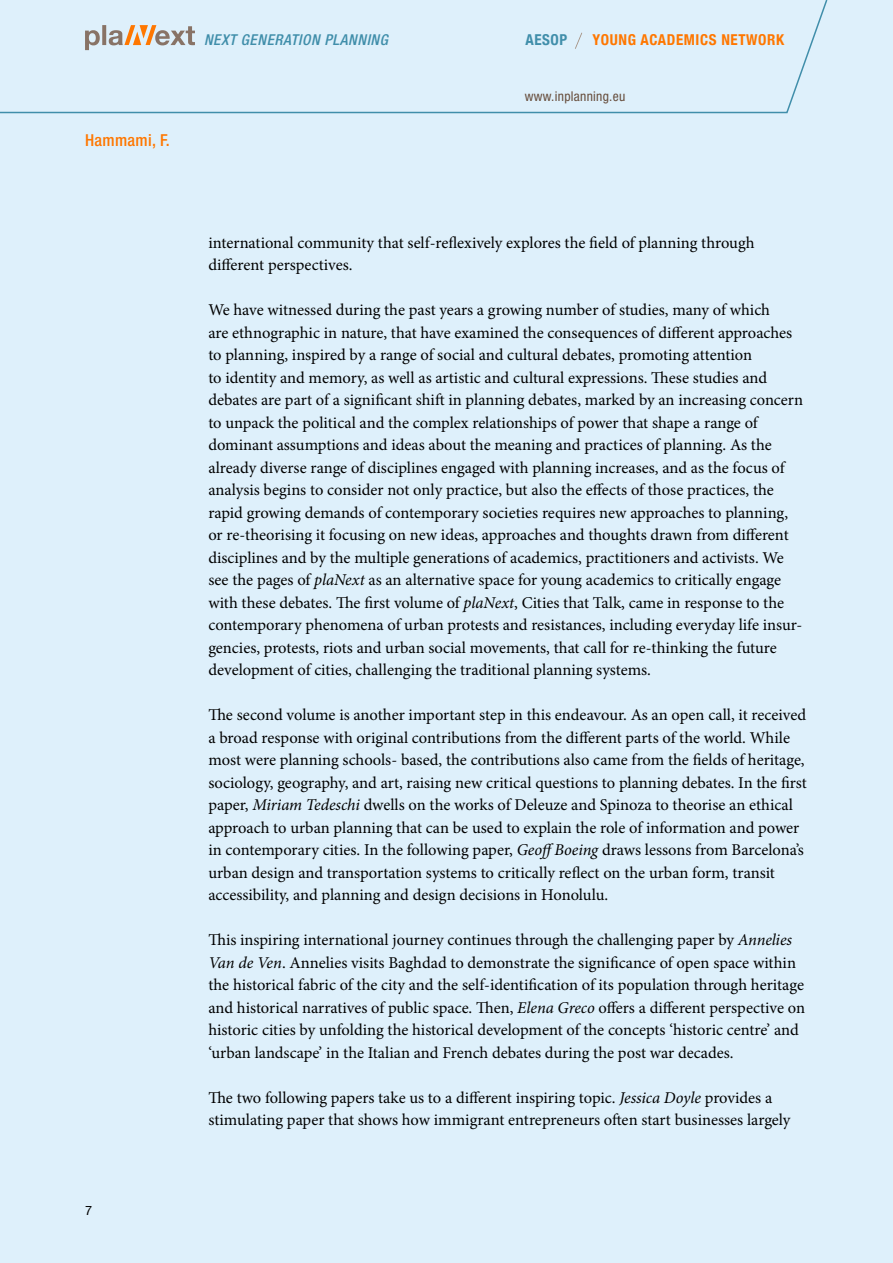
<style>
.page{position:relative;width:893px;height:1263px;background:#def0fb}
.page>*{position:absolute;margin:0;border:0;box-sizing:border-box;transform-origin:0 0}
.t1{font:16.5px/22.5px "Minion Pro";color:#000}
.t2{font:500 condensed 16.5px "Helvetica Neue";letter-spacing:.02em;color:#f70}
.t3{font:italic 500 condensed 15px "Helvetica Neue";letter-spacing:.04em;color:#408eaa}
.t4{font:700 condensed 15px "Helvetica Neue";letter-spacing:.04em;color:#f70}
.t5{font:700 condensed 15px "Helvetica Neue";letter-spacing:.04em;color:#408eaa}
.t6{font:condensed 13.5px "Helvetica Neue";letter-spacing:.02em;color:#674e3d}
.t7{font:12.75px "Helvetica Neue";color:#000}
.s1{font-style:italic}
</style>
<div class="page">
<svg style="left:0;top:0;width:828px;height:114px"></svg>
<svg style="left:85px;top:25px;width:110px;height:25px"></svg>
<svg style="left:575px;top:33px;width:7px;height:16px"></svg>
<p class="t2" style="left:85px;top:131px;width:86px">Hammami, F.</p>
<p class="t7" style="left:85px;top:1201px;width:9px">7</p>
<p class="t3" style="left:204px;top:31px;width:185px">NEXT GENERATION PLANNING</p>
<p class="t5" style="left:525px;top:28px;width:43px">AESOP</p>
<p class="t4" style="left:593px;top:28px;width:193px">YOUNG ACADEMICS NETWORK</p>
<p class="t6" style="left:525px;top:88px;width:102px">www.inplanning.eu</p>
<p class="t1" style="left:208px;top:231px;width:548px">international community that self-reflexively explores the field of planning through different perspectives.</p>
<p class="t1" style="left:208px;top:299px;width:596px">We have witnessed during the past years a growing number of studies, many of which<br>are ethnographic in nature, that have examined the consequences of different approaches to planning, inspired by a range of social and cultural debates, promoting attention<br>to identity and memory, as well as artistic and cultural expressions. These studies and debates are part of a significant shift in planning debates, marked by an increasing concern to unpack the political and the complex relationships of power that shape a range of dominant assumptions and ideas about the meaning and practices of planning. As the already diverse range of disciplines engaged with planning increases, and as the focus of analysis begins to consider not only practice, but also the effects of those practices, the rapid growing demands of contemporary societies requires new approaches to planning, or re-theorising it focusing on new ideas, approaches and thoughts drawn from different disciplines and by the multiple generations of academics, practitioners and activists. We see the pages of <span class="s1">plaNext</span> as an alternative space for young academics to critically engage with these debates. The first volume of <span class="s1">plaNext</span>, Cities that Talk, came in response to the contemporary phenomena of urban protests and resistances, including everyday life insur&shy;gencies, protests, riots and urban social movements, that call for re-thinking the future development of cities, challenging the traditional planning systems.</p>
<p class="t1" style="left:208px;top:704px;width:600px">The second volume is another important step in this endeavour. As an open call, it received a broad response with original contributions from the different parts of the world. While most were planning schools- based, the contributions also came from the fields of heritage, sociology, geography, and art, raising new critical questions to planning debates. In the first paper, <span class="s1">Miriam Tedeschi</span> dwells on the works of Deleuze and Spinoza to theorise an ethical approach to urban planning that can be used to explain the role of information and power in contemporary cities. In the following paper, <span class="s1">GeoffBoeing</span> draws lessons from Barcelona’s urban design and transportation systems to critically reflect on the urban form, transit accessibility, and planning and design decisions in Honolulu.</p>
<p class="t1" style="left:208px;top:929px;width:598px">This inspiring international journey continues through the challenging paper by <span class="s1">Annelies Van de Ven</span>. Annelies visits Baghdad to demonstrate the significance of open space within the historical fabric of the city and the self-identification of its population through heritage and historical narratives of public space. Then, <span class="s1">Elena Greco</span> offers a different perspective on historic cities by unfolding the historical development of the concepts ‘historic centre’ and ‘urban landscape’ in the Italian and French debates during the post war decades.</p>
<p class="t1" style="left:208px;top:1086px;width:584px">The two following papers take us to a different inspiring topic. <span class="s1">Jessica Doyle</span> provides a stimulating paper that shows how immigrant entrepreneurs often start businesses largely</p>
</div>
